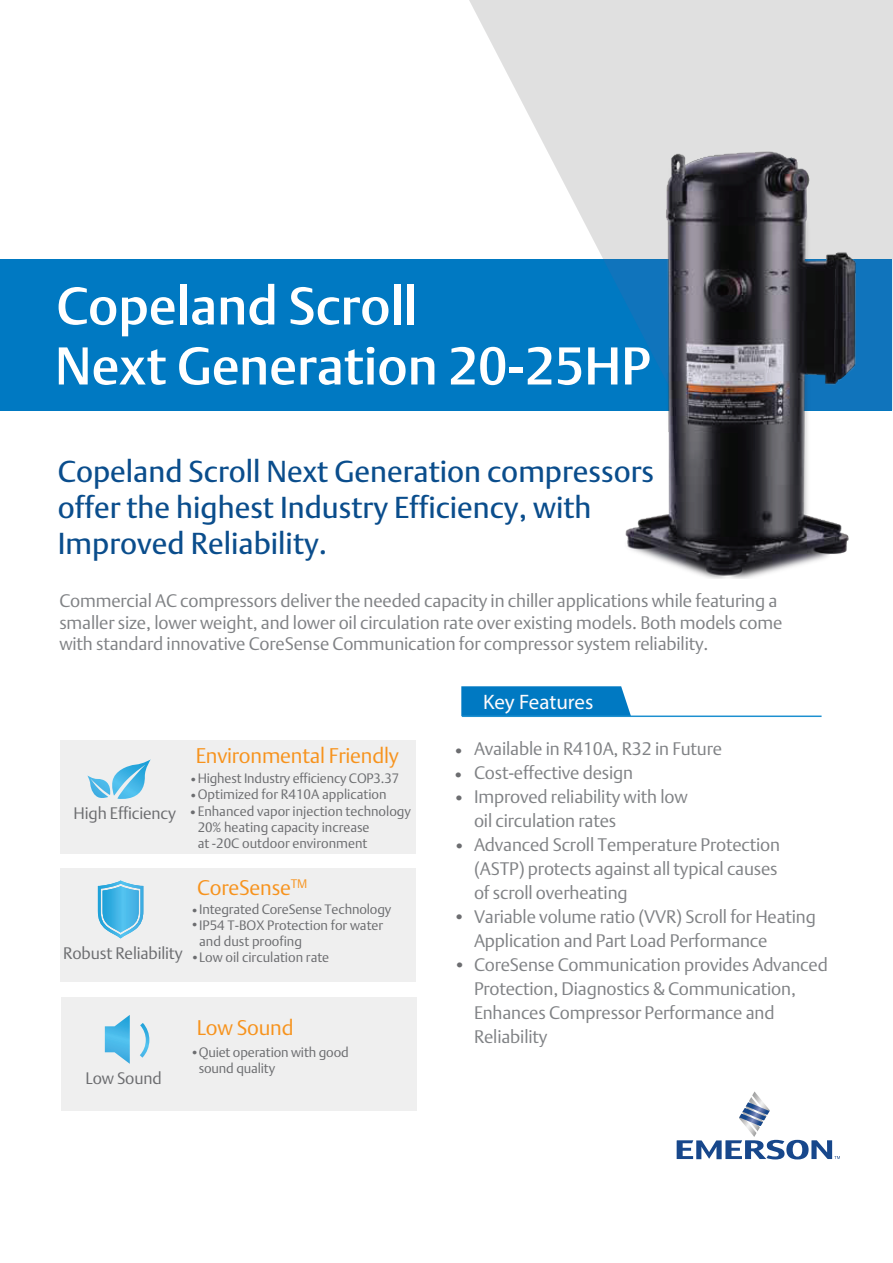
<style>
.page{position:relative;width:893px;height:1263px;background:#fff}
.page>*{position:absolute;margin:0;border:0;box-sizing:border-box;transform-origin:0 0}
.t1{font:500 52.5px/60px "DTL Argo T";color:#fff}
.t2{font:30px/36px "DTL Argo T";color:#0a4d8c}
.t3{font:300 21px "DTL Argo T";letter-spacing:-.01em;color:#f7931d}
.t4{font:21px "Myriad Pro";color:#fefbfc}
.t5{font:300 18px/24px "DTL Argo T";letter-spacing:-.01em;color:#808285}
.t6{font:300 16.95px/23.7px "DTL Argo T";color:#6c6d70;text-align:justify;scale:1.04 1}
.t7{font:300 16.5px "DTL Argo T";letter-spacing:-.01em;color:#6c6d70}
.t8{font:300 13.5px/16.2px "DTL Argo T";color:#6c6d70}
.s1{font-size:12.45px}
.s2{font-size:13.05px}
.s3{font-size:16.95px;color:#6c6d70}
</style>
<div class="page">
<div style="left:61px;top:997px;width:355px;height:113px;background:#efefef"></div>
<div style="left:61px;top:868px;width:355px;height:114px;background:#efefef"></div>
<div style="left:60px;top:740px;width:355px;height:114px;background:#efefef"></div>
<div style="left:0;top:259px;width:891px;height:151px;background:#0079c2"></div>
<svg style="left:886px;top:259px;width:6px;height:151px"></svg>
<svg style="left:469px;top:0;width:424px;height:259px;fill:#e0e0e0"></svg>
<svg style="left:677px;top:1091px;width:163px;height:68px"></svg>
<img style="left:582px;top:122px;width:304px;height:457px">
<svg style="left:105px;top:1015px;width:25px;height:49px"></svg>
<svg style="left:140px;top:1023px;width:9px;height:35px"></svg>
<svg style="left:87px;top:759px;width:64px;height:40px"></svg>
<svg style="left:98px;top:880px;width:45px;height:58px"></svg>
<svg style="left:461px;top:686px;width:170px;height:30px;background:#0a7ec4"></svg>
<hr style="left:462px;top:715px;width:360px;height:2px;background:#1d90d0">
<h1 class="t1" style="left:55px;top:275px;width:597px">Copeland Scroll<br>Next Generation 20-25HP</h1>
<h2 class="t2" style="left:58px;top:453px;width:598px">Copeland Scroll Next Generation compressors offer the highest Industry Efficiency, with<br>Improved Reliability.</h2>
<p class="t5" style="left:59px;top:590px;width:725px;line-height:21.6px">Commercial AC compressors deliver the needed capacity in chiller applications while featuring a smaller size, lower weight, and lower oil circulation rate over existing models. Both models come with standard innovative CoreSense Communication for compressor system reliability.</p>
<p class="t7" style="left:74px;top:803px;width:104px">High Efficiency</p>
<p class="t7" style="left:63px;top:943px;width:121px">Robust Reliability</p>
<p class="t3" style="left:196px;top:743px;width:205px">Environmental Friendly</p>
<p class="t8" style="left:189px;top:770px;width:212px"><span class="s1">•</span>Highest Industry efficiency COP3.37</p>
<p class="t8" style="left:189px;top:786px;width:199px"><span class="s1">•</span>Optimized for R410A application</p>
<p class="t8" style="left:198px;top:803px;width:215px;text-indent:-9px"><span class="s2">•</span>Enhanced vapor injection technology<br>20% heating capacity increase<br>at -20C outdoor environment</p>
<p class="t3" style="left:197px;top:875px;width:112px">CoreSense<sup>TM</sup></p>
<p class="t8" style="left:190px;top:901px;width:203px"><span class="s1">•</span>Integrated CoreSense Technology</p>
<p class="t8" style="left:199px;top:917px;width:186px;text-indent:-9px"><span class="s1">•</span>IP54 T-BOX Protection for water and dust proofing</p>
<p class="t8" style="left:190px;top:949px;width:140px"><span class="s1">•</span>Low oil circulation rate</p>
<p class="t7" style="left:86px;top:1068px;width:78px">Low Sound</p>
<p class="t3" style="left:197px;top:1015px;width:98px">Low Sound</p>
<p class="t8" style="left:199px;top:1044px;width:152px;text-indent:-9px"><span class="s1">•</span>Quiet operation with good sound quality</p>
<p class="t4" style="left:483px;top:689px;width:112px">Key Features</p>
<p class="t5" style="left:474px;top:736px;width:343px">Available in R410A, R32 in Future Cost-effective design<br>Improved reliability with low<br>oil circulation rates<br>Advanced Scroll Temperature Protection (ASTP) protects against all typical causes<br>of scroll overheating<br>Variable volume ratio (VVR) Scroll for Heating Application and Part Load Performance</p>
<p class="t5" style="left:474px;top:952px;width:355px;text-indent:-20px"><span class="s3">•</span> CoreSense Communication provides Advanced Protection, Diagnostics &amp; Communication, Enhances Compressor Performance and Reliability</p>
<p class="t6" style="left:452px;top:738px;width:14px">• • •</p>
<p class="t6" style="left:453px;top:833px;width:13px">•</p>
</div>
